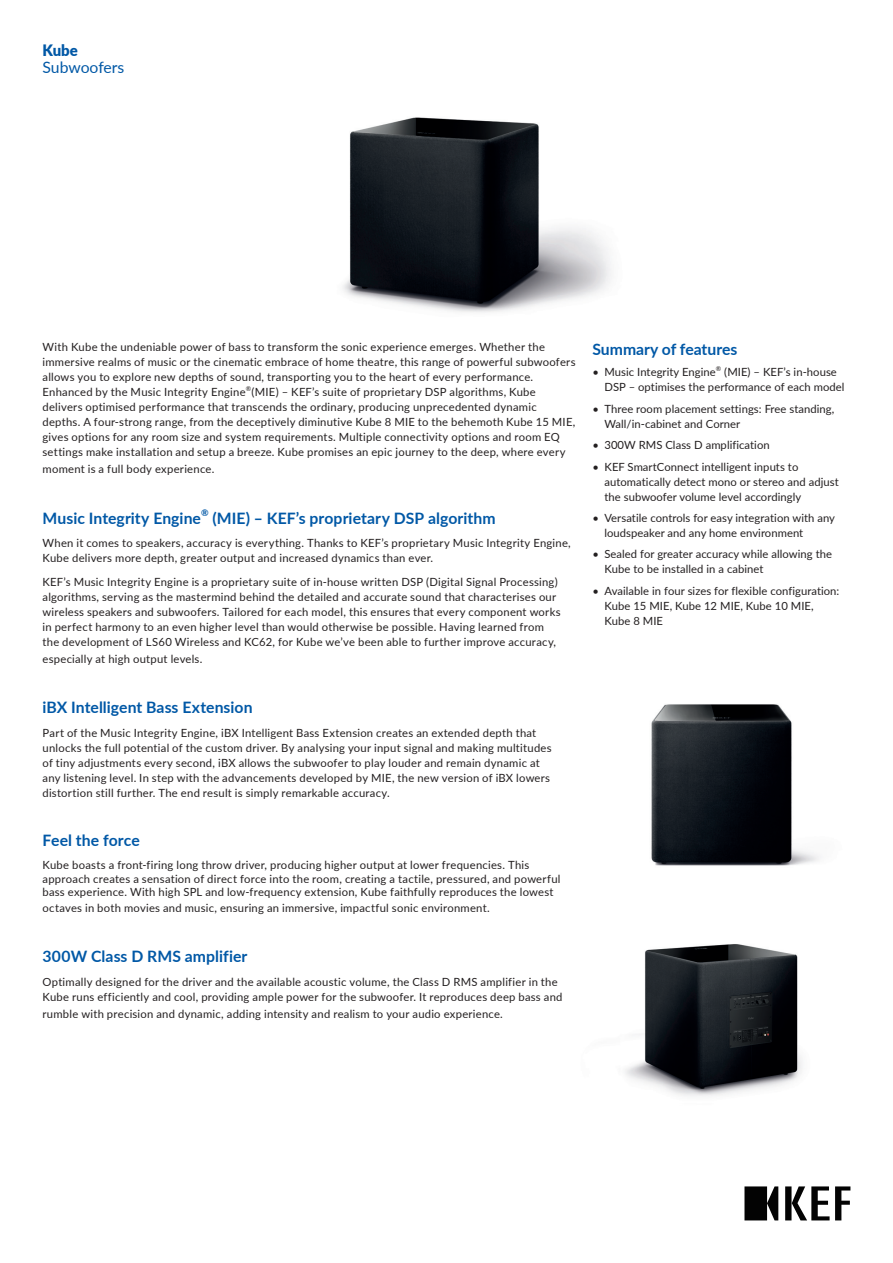
<style>
.page{position:relative;width:893px;height:1263px;background:#fff}
.page>*{position:absolute;margin:0;border:0;box-sizing:border-box;transform-origin:0 0}
.heading{font:700 15.75px "Lato";letter-spacing:.005em;color:#0158a6}
.t1{font:15.75px "Lato";letter-spacing:-.005em;color:#0158a6}
.t2{font:900 15.75px "Lato";color:#0158a6;scale:.95 1}
.t3{font:11.25px/15px "Lato";letter-spacing:.02em;color:#231f20}
.heading-2{font:700 9.15px "Lato";color:#0158a6}
.t4{font:6.6px "Lato";color:#231f20}
</style>
<div class="page">
<img style="left:343px;top:117px;width:268px;height:196px">
<svg style="left:744px;top:1186px;width:106px;height:34px"></svg>
<img style="left:625px;top:944px;width:177px;height:152px">
<img style="left:651px;top:704px;width:168px;height:162px">
<p class="t2" style="left:43px;top:39px;width:39px">Kube</p>
<p class="t1" style="left:43px;top:56px;width:83px">Subwoofers</p>
<p class="t3" style="left:43px;top:339px;width:535px">With Kube the undeniable power of bass to transform the sonic experience emerges. Whether the immersive realms of music or the cinematic embrace of home theatre, this range of powerful subwoofers allows you to explore new depths of sound, transporting you to the heart of every performance.<br>Enhanced by the Music Integrity Engine</p>
<p class="t4" style="left:246px;top:384px;width:7px">®</p>
<p class="t3" style="left:43px;top:384px;width:534px;text-indent:209px">(MIE) – KEF’s suite of proprietary DSP algorithms, Kube delivers optimised performance that transcends the ordinary, producing unprecedented dynamic depths. A four-strong range, from the deceptively diminutive Kube 8 MIE to the behemoth Kube 15 MIE, gives options for any room size and system requirements. Multiple connectivity options and room EQ settings make installation and setup a breeze. Kube promises an epic journey to the deep, where every</p>
<p class="t3" style="left:43px;top:461px;width:173px">moment is a full body experience.</p>
<p class="heading" style="left:43px;top:506px;width:160px">Music Integrity Engine</p>
<p class="heading-2" style="left:201px;top:506px;width:9px">®</p>
<p class="heading" style="left:212px;top:506px;width:285px">(MIE) – KEF’s proprietary DSP algorithm</p>
<p class="t3" style="left:43px;top:535px;width:530px">When it comes to speakers, accuracy is everything. Thanks to KEF’s proprietary Music Integrity Engine,<br>Kube delivers more depth, greater output and increased dynamics than ever.</p>
<p class="t3" style="left:43px;top:574px;width:520px">KEF’s Music Integrity Engine is a proprietary suite of in-house written DSP (Digital Signal Processing) algorithms, serving as the mastermind behind the detailed and accurate sound that characterises our wireless speakers and subwoofers. Tailored for each model, this ensures that every component works in perfect harmony to an even higher level than would otherwise be possible. Having learned from the development of LS60 Wireless and KC62, for Kube we’ve been able to further improve accuracy,</p>
<p class="t3" style="left:43px;top:651px;width:161px">especially at high output levels.</p>
<p class="heading" style="left:43px;top:696px;width:212px">iBX Intelligent Bass Extension</p>
<p class="t3" style="left:43px;top:725px;width:511px">Part of the Music Integrity Engine, iBX Intelligent Bass Extension creates an extended depth that unlocks the full potential of the custom driver. By analysing your input signal and making multitudes of tiny adjustments every second, iBX allows the subwoofer to play louder and remain dynamic at any listening level. In step with the advancements developed by MIE, the new version of iBX lowers distortion still further. The end result is simply remarkable accuracy.</p>
<p class="heading" style="left:43px;top:828px;width:99px">Feel the force</p>
<p class="t3" style="left:43px;top:858px;width:519px;line-height:13.5px">Kube boasts a front-firing long throw driver, producing higher output at lower frequencies. This approach creates a sensation of direct force into the room, creating a tactile, pressured, and powerful bass experience. With high SPL and low-frequency extension, Kube faithfully reproduces the lowest</p>
<p class="t3" style="left:43px;top:900px;width:449px">octaves in both movies and music, ensuring an immersive, impactful sonic environment.</p>
<p class="heading" style="left:43px;top:945px;width:206px">300W Class D RMS amplifier</p>
<p class="t3" style="left:43px;top:973px;width:521px">Optimally designed for the driver and the available acoustic volume, the Class D RMS amplifier in the<br>Kube runs efficiently and cool, providing ample power for the subwoofer. It reproduces deep bass and</p>
<p class="t3" style="left:43px;top:1006px;width:462px">rumble with precision and dynamic, adding intensity and realism to your audio experience.</p>
<p class="heading" style="left:592px;top:338px;width:146px">Summary of features</p>
<p class="t3" style="left:592px;top:364px;width:125px">• Music Integrity Engine</p>
<p class="t4" style="left:716px;top:364px;width:7px">®</p>
<p class="t3" style="left:604px;top:364px;width:242px;text-indent:120px">(MIE) – KEF’s in-house<br>DSP – optimises the performance of each model</p>
<p class="t3" style="left:604px;top:401px;width:231px;text-indent:-12px">• Three room placement settings: Free standing,<br>Wall/in-cabinet and Corner</p>
<p class="t3" style="left:592px;top:437px;width:179px">• 300W RMS Class D amplification</p>
<p class="t3" style="left:604px;top:458px;width:236px;text-indent:-12px">• KEF SmartConnect intelligent inputs to automatically detect mono or stereo and adjust the subwoofer volume level accordingly</p>
<p class="t3" style="left:604px;top:510px;width:232px;text-indent:-12px">• Versatile controls for easy integration with any loudspeaker and any home environment</p>
<p class="t3" style="left:604px;top:546px;width:229px;text-indent:-12px">• Sealed for greater accuracy while allowing the<br>Kube to be installed in a cabinet</p>
<p class="t3" style="left:604px;top:583px;width:236px;text-indent:-12px">• Available in four sizes for flexible configuration:<br>Kube 15 MIE, Kube 12 MIE, Kube 10 MIE,<br>Kube 8 MIE</p>
</div>
